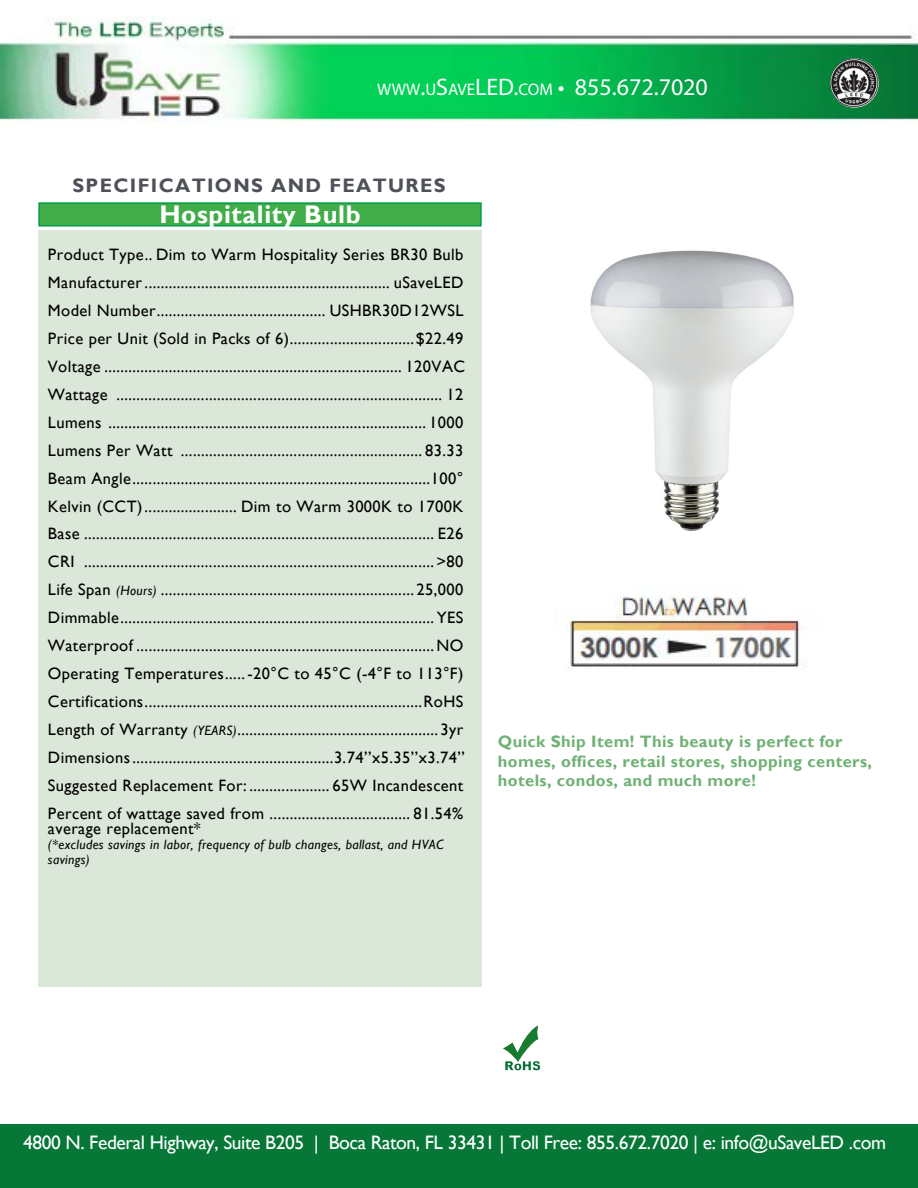
<style>
.page{position:relative;width:918px;height:1188px;background:#fff}
.page>*{position:absolute;margin:0;border:0;box-sizing:border-box;transform-origin:0 0}
.t1{font:700 25.5px "Gill Sans";letter-spacing:.025em;color:#fff}
.t2{font:24px "Myriad Pro";color:#fff}
.t3{font:19.5px "Gill Sans";letter-spacing:-.02em;color:#fff}
.t4{font:700 19.5px "Gill Sans";letter-spacing:.07em;color:#4e5158}
.t5{font:16.5px/27.9px "Gill Sans";letter-spacing:.025em;color:#000;text-align:justify}
.t6{font:700 16.5px/19.5px "Gill Sans";letter-spacing:.025em;color:#70b175}
.t7{font:italic 13.5px/15px "Gill Sans";letter-spacing:.025em;color:#000}
.s1{font-size:16.8px}
.s2{font-style:italic;font-size:13.5px}
</style>
<div class="page">
<div style="left:38px;top:230px;width:444px;height:757px;background:#dbe7d8"></div>
<div style="left:38px;top:202px;width:444px;height:25px;background:#41ad49;border:2px solid #019c49"></div>
<div style="left:0;top:1124px;width:918px;height:64px;background:#067737"></div>
<img style="left:0;top:17px;width:918px;height:105px">
<img style="left:830px;top:58px;width:49px;height:50px;border-radius:25px">
<img style="left:503px;top:1026px;width:38px;height:45px">
<img style="left:590px;top:250px;width:204px;height:281px">
<img style="left:554px;top:591px;width:250px;height:77px">
<h2 class="t2" style="left:377px;top:72px;width:332px"><span class="s1">WWW</span>.<span class="s1">U</span>S<span class="s1">AVE</span>LED.<span class="s1">COM</span> • 855.672.7020</h2>
<p class="t4" style="left:72px;top:173px;width:375px">SPECIFICATIONS AND FEATURES</p>
<h1 class="t1" style="left:159px;top:199px;width:203px">Hospitality Bulb</h1>
<p class="t5" style="left:48px;top:241px;width:419px">Product Type.. Dim to Warm Hospitality Series BR30 Bulb Manufacturer............................................................. uSaveLED Model Number.......................................... USHBR30D12WSL Price per Unit (Sold in Packs of 6)...............................$22.49<br>Voltage .......................................................................... 120VAC Wattage ................................................................................. 12<br>Lumens ............................................................................... 1000<br>Lumens Per Watt ............................................................ 83.33<br>Beam Angle..........................................................................100° Kelvin (CCT)....................... Dim to Warm 3000K to 1700K Base ....................................................................................... E26<br>CRI ....................................................................................... &gt;80<br>Life Span <span class="s2">(Hours)</span> ............................................................... 25,000<br>Dimmable.............................................................................. YES Waterproof ..........................................................................NO Operating Temperatures.....-20°C to 45°C (-4°F to 113°F)<br>Certifications.....................................................................RoHS Length of Warranty <span class="s2">(YEARS)</span>.................................................. 3yr Dimensions..................................................3.74’’x5.35’’x3.74’’ Suggested Replacement For: .................... 65W Incandescent Percent of wattage saved from ................................... 81.54%</p>
<p class="t5" style="left:48px;top:815px;width:154px">average replacement*</p>
<p class="t7" style="left:48px;top:837px;width:397px">(*excludes savings in labor, frequency of bulb changes, ballast, and HVAC savings)</p>
<p class="t6" style="left:498px;top:733px;width:376px">Quick Ship Item! This beauty is perfect for homes, offices, retail stores, shopping centers, hotels, condos, and much more!</p>
<p class="t3" style="left:23px;top:1131px;width:865px">4800 N. Federal Highway, Suite B205 | Boca Raton, FL 33431 | Toll Free: 855.672.7020 | e: info@uSaveLED .com</p>
</div>
